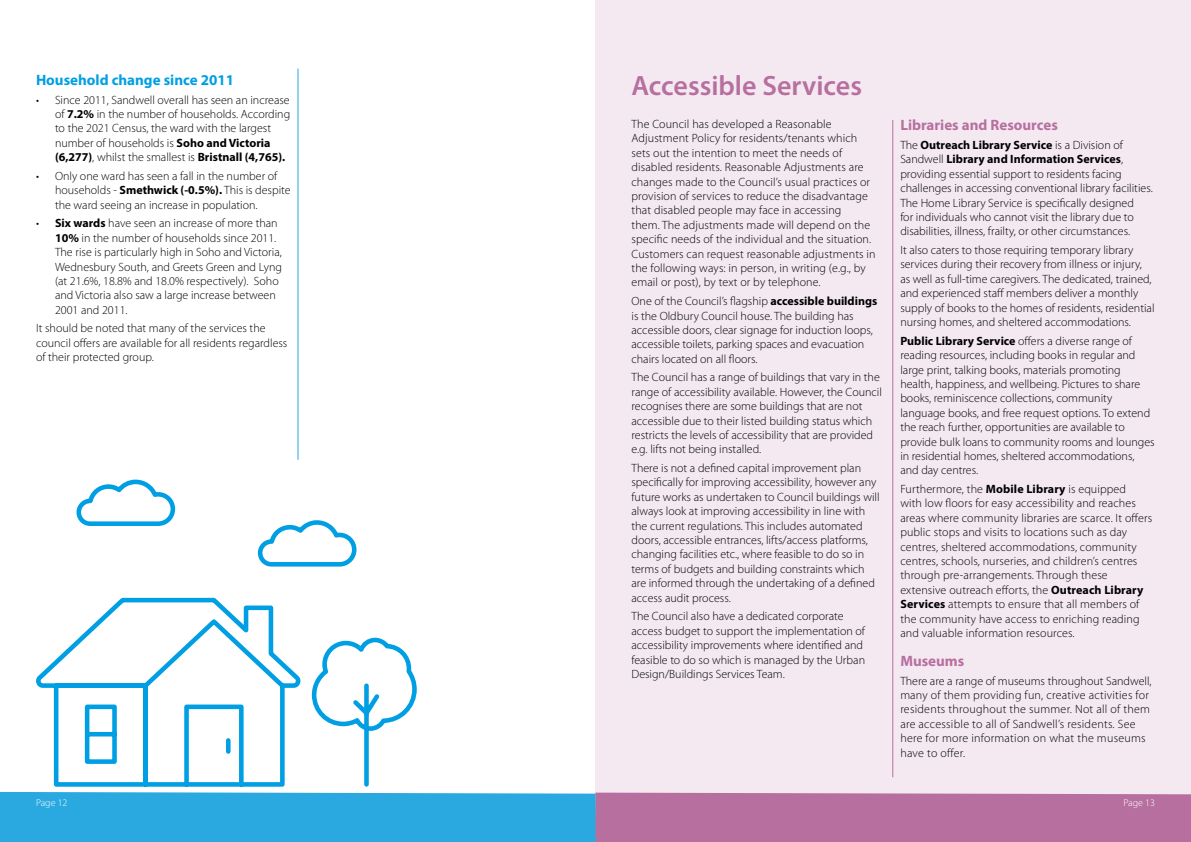
<style>
.page{position:relative;width:1191px;height:842px;background:#fff}
.page>*{position:absolute;margin:0;border:0;box-sizing:border-box;transform-origin:0 0}
.t1{font:600 28px "Myriad Pro";color:#b76fa0}
.t2{font:700 15px "Myriad Pro";color:#b76fa0}
.t3{font:700 15px "Myriad Pro";color:#009fe3}
.t4{font:300 12px/14.4px "Myriad Pro";color:#000}
.t5{font:300 12px/14.4px "Myriad Pro";letter-spacing:.02em;color:#000}
.t6{font:300 10px "Myriad Pro";color:#fff}
.s1{font-weight:700}
</style>
<div class="page">
<div style="left:595px;top:0;width:596px;height:842px;background:#f4e9f1"></div>
<svg style="left:0;top:792px;width:1191px;height:50px;background:#738ec1"></svg>
<hr style="left:892px;top:120px;width:1px;height:657px;background:#b76fa0">
<hr style="left:298px;top:69px;width:1px;height:391px;background:#2aa9e1">
<svg style="left:36px;top:597px;width:381px;height:190px"></svg>
<svg style="left:76px;top:479px;width:100px;height:47px"></svg>
<svg style="left:257px;top:520px;width:100px;height:47px"></svg>
<p class="t3" style="left:36px;top:70px;width:199px">Household change since 2011</p>
<p class="t4" style="left:55px;top:92px;width:237px;text-indent:-19px">• Since 2011, Sandwell overall has seen an increase of <span class="s1">7.2%</span> in the number of households. According to the 2021 Census, the ward with the largest number of households is <span class="s1">Soho and Victoria (6,277)</span>, whilst the smallest is <span class="s1">Bristnall (4,765).</span></p>
<p class="t4" style="left:55px;top:169px;width:237px;text-indent:-19px">• Only one ward has seen a fall in the number of households - <span class="s1">Smethwick (-0.5%).</span> This is despite the ward seeing an increase in population.</p>
<p class="t4" style="left:55px;top:216px;width:229px;text-indent:-19px">• <span class="s1">Six wards</span> have seen an increase of more than <span class="s1">10%</span> in the number of households since 2011.<br>The rise is particularly high in Soho and Victoria, Wednesbury South, and Greets Green and Lyng (at 21.6%, 18.8% and 18.0% respectively). Soho and Victoria also saw a large increase between 2001 and 2011.</p>
<p class="t4" style="left:36px;top:321px;width:253px">It should be noted that many of the services the council offers are available for all residents regardless of their protected group.</p>
<h1 class="t1" style="left:631px;top:67px;width:232px">Accessible Services</h1>
<p class="t4" style="left:631px;top:117px;width:245px">The Council has developed a Reasonable Adjustment Policy for residents/tenants which sets out the intention to meet the needs of disabled residents. Reasonable Adjustments are changes made to the Council’s usual practices or provision of services to reduce the disadvantage that disabled people may face in accessing<br>them. The adjustments made will depend on the specific needs of the individual and the situation.<br>Customers can request reasonable adjustments in the following ways: in person, in writing (e.g., by email or post), by text or by telephone.</p>
<p class="t4" style="left:631px;top:294px;width:247px">One of the Council’s flagship <span class="s1">accessible buildings </span>is the Oldbury Council house. The building has accessible doors, clear signage for induction loops, accessible toilets, parking spaces and evacuation chairs located on all floors.</p>
<p class="t4" style="left:631px;top:370px;width:252px">The Council has a range of buildings that vary in the range of accessibility available. However, the Council recognises there are some buildings that are not accessible due to their listed building status which restricts the levels of accessibility that are provided e.g. lifts not being installed.</p>
<p class="t4" style="left:631px;top:461px;width:250px">There is not a defined capital improvement plan specifically for improving accessibility, however any future works as undertaken to Council buildings will always look at improving accessibility in line with the current regulations. This includes automated doors, accessible entrances, lifts/access platforms, changing facilities etc., where feasible to do so in terms of budgets and building constraints which are informed through the undertaking of a defined access audit process.</p>
<p class="t4" style="left:631px;top:609px;width:235px">The Council also have a dedicated corporate access budget to support the implementation of accessibility improvements where identified and feasible to do so which is managed by the Urban Design/Buildings Services Team.</p>
<p class="t2" style="left:900px;top:115px;width:159px">Libraries and Resources</p>
<p class="t4" style="left:900px;top:138px;width:254px">The <span class="s1">Outreach Library Service</span> is a Division of Sandwell <span class="s1">Library and Information Services</span>, providing essential support to residents facing challenges in accessing conventional library facilities.<br>The Home Library Service is specifically designed<br>for individuals who cannot visit the library due to disabilities, illness, frailty, or other circumstances.</p>
<p class="t4" style="left:900px;top:243px;width:256px">It also caters to those requiring temporary library services during their recovery from illness or injury, as well as full-time caregivers. The dedicated, trained, and experienced staff members deliver a monthly supply of books to the homes of residents, residential nursing homes, and sheltered accommodations.</p>
<p class="t4" style="left:900px;top:333px;width:256px"><span class="s1">Public Library Service</span> offers a diverse range of reading resources, including books in regular and large print, talking books, materials promoting health, happiness, and wellbeing. Pictures to share books, reminiscence collections, community language books, and free request options. To extend the reach further, opportunities are available to provide bulk loans to community rooms and lounges in residential homes, sheltered accommodations, and day centres.</p>
<p class="t4" style="left:900px;top:482px;width:253px">Furthermore, the <span class="s1">Mobile Library</span> is equipped<br>with low floors for easy accessibility and reaches areas where community libraries are scarce. It offers public stops and visits to locations such as day centres, sheltered accommodations, community centres, schools, nurseries, and children’s centres through pre-arrangements. Through these extensive outreach efforts, the <span class="s1">Outreach Library Services</span> attempts to ensure that all members of the community have access to enriching reading and valuable information resources.</p>
<p class="t2" style="left:900px;top:651px;width:66px">Museums</p>
<p class="t5" style="left:900px;top:673px;width:253px">There are a range of museums throughout Sandwell, many of them providing fun, creative activities for residents throughout the summer. Not all of them are accessible to all of Sandwell’s residents. See here for more information on what the museums have to offer.</p>
<p class="t6" style="left:36px;top:796px;width:33px">Page 12</p>
<p class="t6" style="left:1123px;top:796px;width:33px">Page 13</p>
</div>
